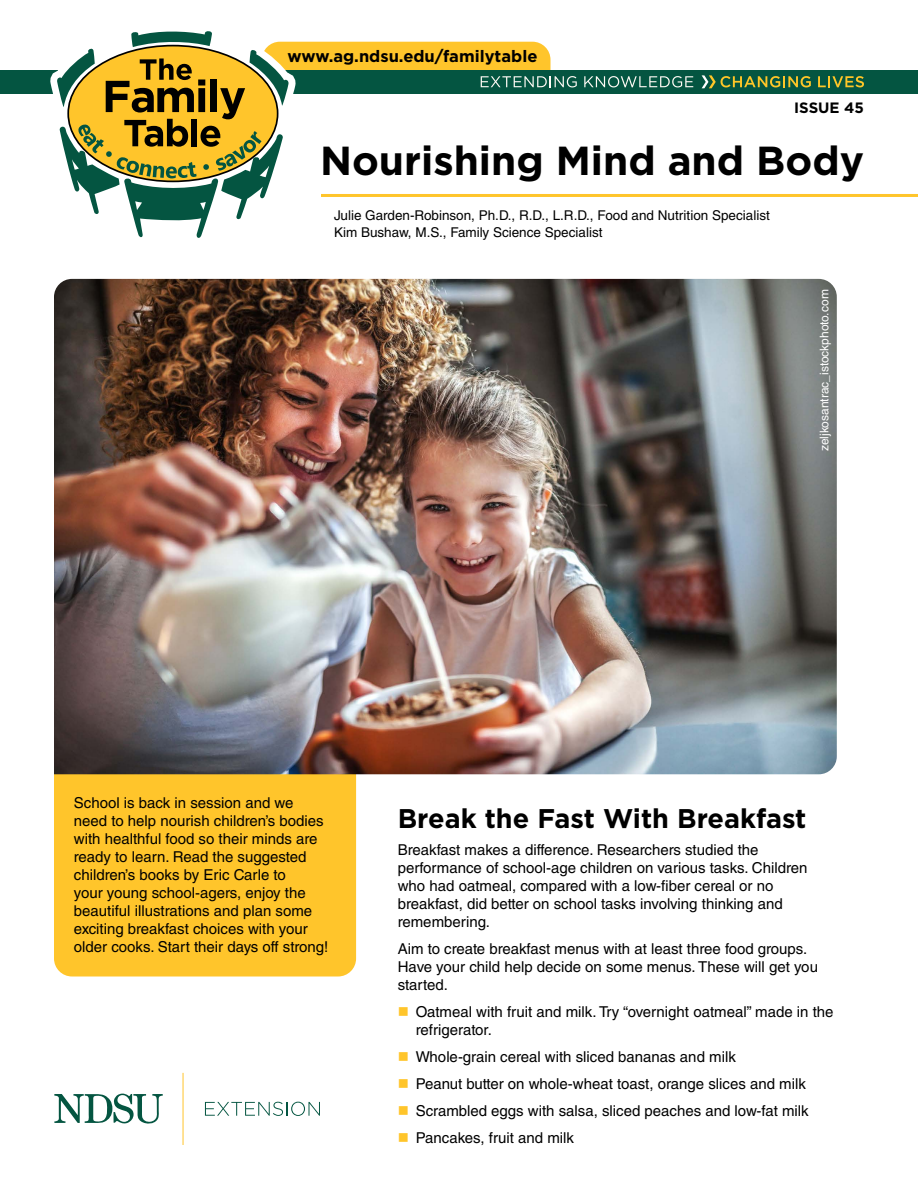
<style>
.page{position:relative;width:918px;height:1188px;background:#fff}
.page>*{position:absolute;margin:0;border:0;box-sizing:border-box;transform-origin:0 0}
.main_heading{font:700 40.5px "Gotham";color:#000}
.headings{font:700 27px "Gotham";color:#000}
.headings-2{font:700 16.5px "Gotham";color:#000}
.body{font:15px/18px "Helvetica LT Std";color:#000}
.bullets{font:15px/18px "Helvetica LT Std";color:#000}
.body-2{font:700 15px "Gotham";color:#000}
.t1{font:13.5px/16.5px "Helvetica LT Std";color:#000}
.t2{font:12px "Helvetica LT Std";color:#fff}
.s1{color:#ffc52b}
</style>
<div class="page">
<div style="left:54px;top:548px;width:302px;height:428px;background:#ffc52b;border-radius:18px"></div>
<div style="left:262px;top:42px;width:288px;height:46px;background:#ffc52b;border-radius:18px"></div>
<hr style="left:321px;top:194px;width:597px;height:3px;background:#ffc52b">
<div style="left:0;top:70px;width:918px;height:23px;background:#045541"></div>
<svg style="left:481px;top:76px;width:96px;height:11px"></svg>
<svg style="left:584px;top:76px;width:109px;height:11px"></svg>
<svg style="left:818px;top:76px;width:46px;height:11px"></svg>
<svg style="left:702px;top:75px;width:109px;height:13px"></svg>
<svg style="left:50px;top:41px;width:246px;height:53px"></svg>
<svg style="left:56px;top:31px;width:233px;height:207px"></svg>
<svg style="left:54px;top:1093px;width:109px;height:31px"></svg>
<hr style="left:183px;top:1073px;width:1px;height:72px;background:#ffc52b">
<svg style="left:205px;top:1102px;width:115px;height:14px"></svg>
<img style="left:54px;top:279px;width:783px;height:495px">
<p class="headings-2" style="left:288px;top:45px;width:251px">www.ag.ndsu.edu/familytable</p>
<p class="body-2" style="left:794px;top:98px;width:71px">ISSUE 45</p>
<p class="main_heading" style="left:320px;top:134px;width:545px">Nourishing Mind and Body</p>
<p class="t1" style="left:334px;top:207px;width:437px">Julie Garden-Robinson, Ph.D., R.D., L.R.D., Food and Nutrition Specialist<br>Kim Bushaw, M.S., Family Science Specialist</p>
<p class="t2" style="left:817px;top:451px;width:163px;rotate:-90deg">zeljkosantrac_istockphoto.com</p>
<p class="body" style="left:74px;top:794px;width:256px">School is back in session and we need to help nourish children’s bodies with healthful food so their minds are ready to learn. Read the suggested children’s books by Eric Carle to<br>your young school-agers, enjoy the beautiful illustrations and plan some exciting breakfast choices with your older cooks. Start their days off strong!</p>
<p class="headings" style="left:398px;top:801px;width:410px">Break the Fast With Breakfast</p>
<p class="body" style="left:398px;top:841px;width:411px">Breakfast makes a difference. Researchers studied the performance of school-age children on various tasks. Children who had oatmeal, compared with a low-fiber cereal or no breakfast, did better on school tasks involving thinking and remembering.</p>
<p class="body" style="left:398px;top:940px;width:422px">Aim to create breakfast menus with at least three food groups.<br>Have your child help decide on some menus. These will get you started.</p>
<p class="bullets" style="left:416px;top:1003px;width:419px;text-indent:-18px"><span class="s1">■</span> Oatmeal with fruit and milk. Try “overnight oatmeal” made in the refrigerator.</p>
<p class="bullets" style="left:398px;top:1048px;width:340px"><span class="s1">■</span> Whole-grain cereal with sliced bananas and milk</p>
<p class="bullets" style="left:398px;top:1075px;width:410px"><span class="s1">■</span> Peanut butter on whole-wheat toast, orange slices and milk</p>
<p class="bullets" style="left:398px;top:1102px;width:412px"><span class="s1">■</span> Scrambled eggs with salsa, sliced peaches and low-fat milk</p>
<p class="bullets" style="left:398px;top:1129px;width:178px"><span class="s1">■</span> Pancakes, fruit and milk</p>
</div>
